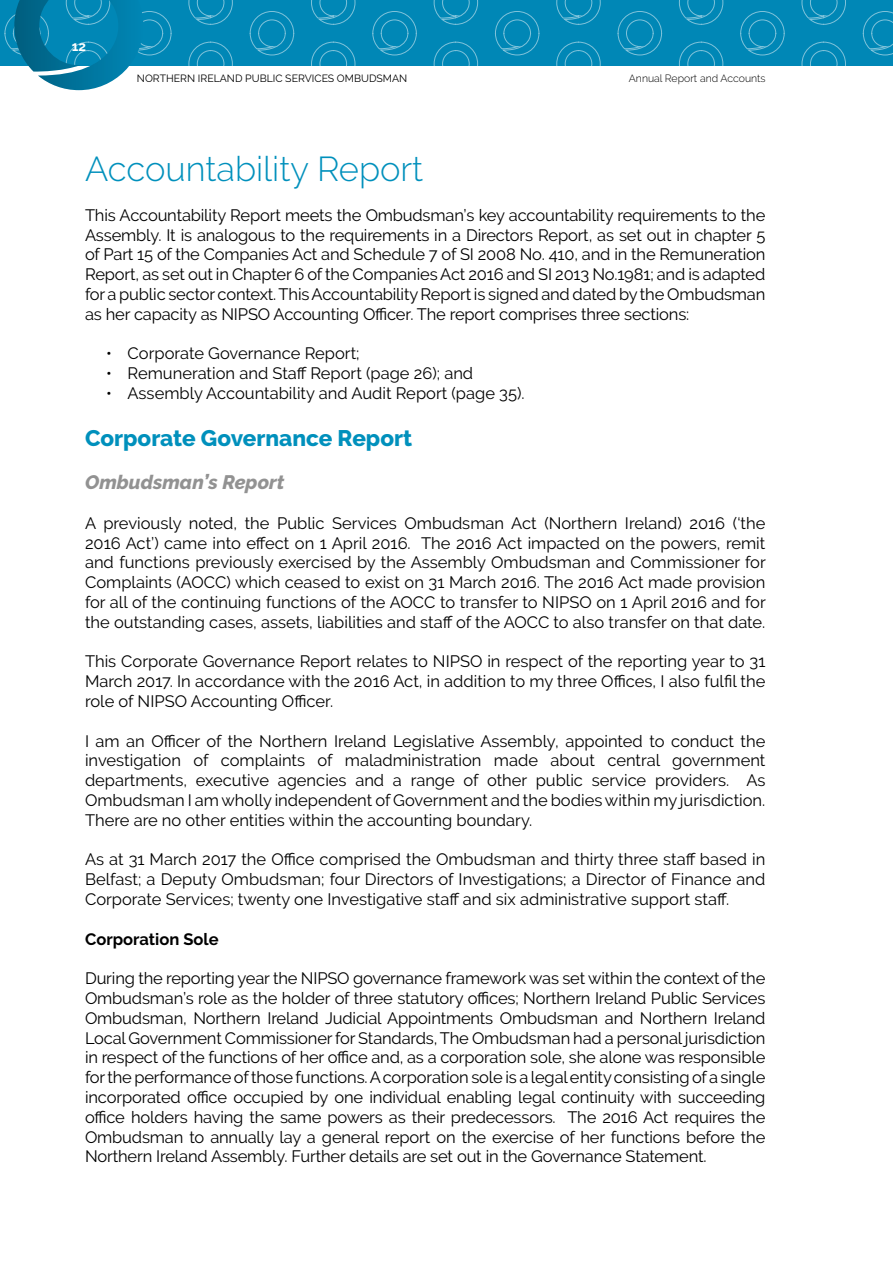
<style>
.page{position:relative;width:893px;height:1263px;background:#fff}
.page>*{position:absolute;margin:0;border:0;box-sizing:border-box;transform-origin:0 0}
.Light_23pt_header{font:300 34.5px "Raleway";color:#0090bc}
.Main_paragragh_heade{font:800 22.5px "Raleway";color:#0090bc}
.sub_paragragh_italic{font:italic 800 19.5px "Raleway";color:#929292}
.t1{font:16.5px/19.8px "Raleway";color:#000;text-align:justify}
.Bold{font:700 16.5px "Raleway";color:#000}
.t2{font:700 13.5px "Raleway";color:#fff}
.t3{font:10.5px "Raleway";color:#000}
.t4{font:300 10.5px "Raleway";color:#000}
</style>
<div class="page">
<svg style="left:0;top:0;width:893px;height:65px;background:#088ab8"></svg>
<svg style="left:14px;top:0;width:129px;height:90px;background:#2690b4"></svg>
<p class="t2" style="left:72px;top:39px;width:16px">12</p>
<p class="t3" style="left:137px;top:72px;width:272px">NORTHERN IRELAND PUBLIC SERVICES OMBUDSMAN</p>
<p class="t4" style="left:629px;top:72px;width:138px">Annual Report and Accounts</p>
<p class="Light_23pt_header" style="left:85px;top:149px;width:340px">Accountability Report</p>
<p class="t1" style="left:85px;top:205px;width:682px">This Accountability Report meets the Ombudsman’s key accountability requirements to the Assembly. It is analogous to the requirements in a Directors Report, as set out in chapter 5 of Part 15 of the Companies Act and Schedule 7 of SI 2008 No. 410, and in the Remuneration Report, as set out in Chapter 6 of the Companies Act 2016 and SI 2013 No.1981; and is adapted for a public sector context. This Accountability Report is signed and dated by the Ombudsman as her capacity as NIPSO Accounting Officer. The report comprises three sections:</p>
<p class="t1" style="left:106px;top:344px;width:255px">• Corporate Governance Report;</p>
<p class="t1" style="left:106px;top:363px;width:368px">• Remuneration and Staff Report (page 26); and</p>
<p class="t1" style="left:106px;top:383px;width:420px">• Assembly Accountability and Audit Report (page 35).</p>
<p class="Main_paragragh_heade" style="left:85px;top:425px;width:329px">Corporate Governance Report</p>
<p class="sub_paragragh_italic" style="left:85px;top:471px;width:201px">Ombudsman’s Report</p>
<p class="t1" style="left:85px;top:513px;width:682px">A previously noted, the Public Services Ombudsman Act (Northern Ireland) 2016 (‘the 2016 Act’) came into effect on 1 April 2016. The 2016 Act impacted on the powers, remit and functions previously exercised by the Assembly Ombudsman and Commissioner for Complaints (AOCC) which ceased to exist on 31 March 2016. The 2016 Act made provision for all of the continuing functions of the AOCC to transfer to NIPSO on 1 April 2016 and for the outstanding cases, assets, liabilities and staff of the AOCC to also transfer on that date.</p>
<p class="t1" style="left:85px;top:651px;width:682px">This Corporate Governance Report relates to NIPSO in respect of the reporting year to 31<br>March 2017. In accordance with the 2016 Act, in addition to my three Offices, I also fulfil the role of NIPSO Accounting Officer.</p>
<p class="t1" style="left:85px;top:731px;width:682px">I am an Officer of the Northern Ireland Legislative Assembly, appointed to conduct the investigation of complaints of maladministration made about central government departments, executive agencies and a range of other public service providers. As Ombudsman I am wholly independent of Government and the bodies within my jurisdiction.<br>There are no other entities within the accounting boundary.</p>
<p class="t1" style="left:85px;top:849px;width:682px">As at 31 March 2017 the Office comprised the Ombudsman and thirty three staff based in Belfast; a Deputy Ombudsman; four Directors of Investigations; a Director of Finance and Corporate Services; twenty one Investigative staff and six administrative support staff.</p>
<p class="Bold" style="left:85px;top:929px;width:135px">Corporation Sole</p>
<p class="t1" style="left:85px;top:968px;width:682px">During the reporting year the NIPSO governance framework was set within the context of the Ombudsman’s role as the holder of three statutory offices; Northern Ireland Public Services Ombudsman, Northern Ireland Judicial Appointments Ombudsman and Northern Ireland Local Government Commissioner for Standards, The Ombudsman had a personal jurisdiction in respect of the functions of her office and, as a corporation sole, she alone was responsible for the performance of those functions. A corporation sole is a legal entity consisting of a single incorporated office occupied by one individual enabling legal continuity with succeeding office holders having the same powers as their predecessors. The 2016 Act requires the Ombudsman to annually lay a general report on the exercise of her functions before the Northern Ireland Assembly. Further details are set out in the Governance Statement.</p>
</div>
